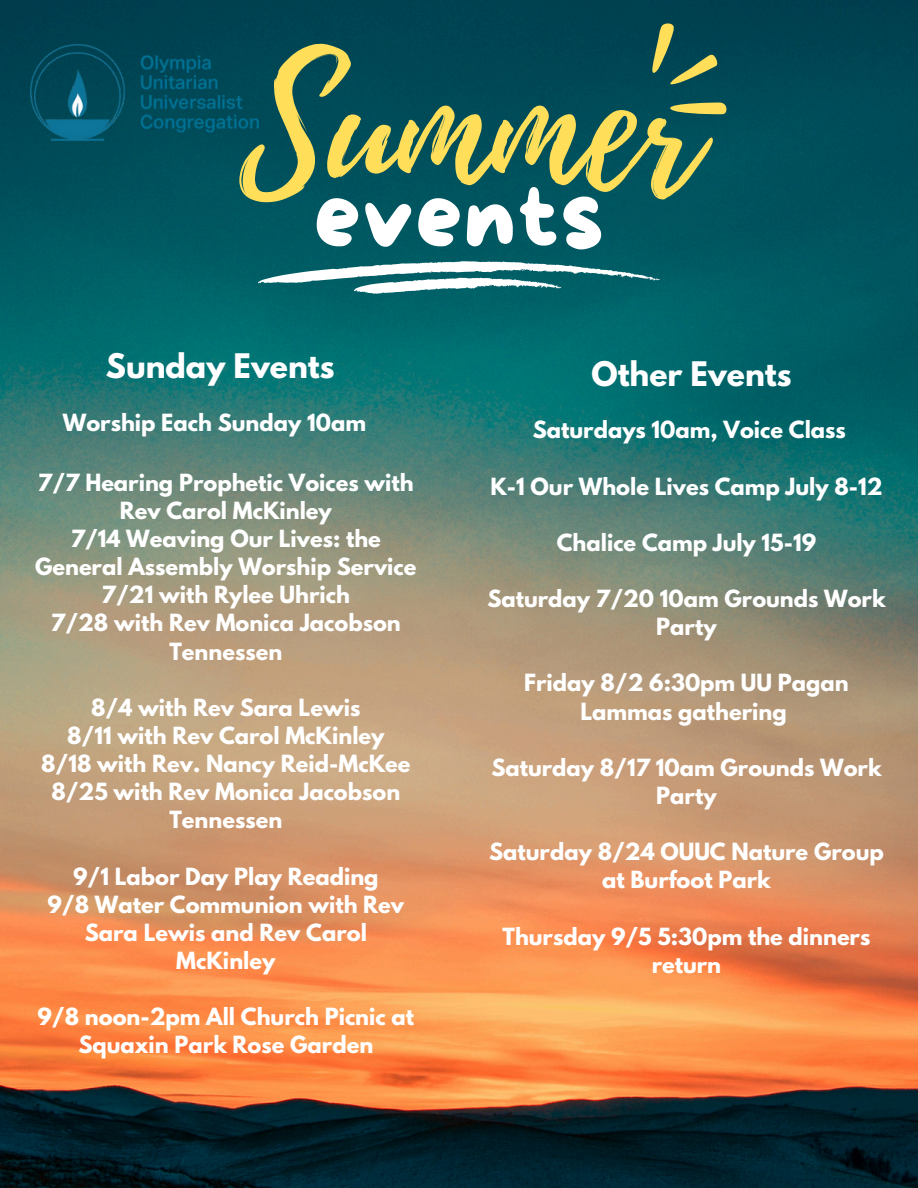
<style>
.page{position:relative;width:918px;height:1188px;background:#fff}
.page>*{position:absolute;margin:0;border:0;box-sizing:border-box;transform-origin:0 0}
.t1{font:175.95px "Playlist Script";color:#ffde59}
.t2{font:94.5px "More Sugar";color:#fff}
.t3{font:700 30px "League Spartan";color:#fff}
.t4{font:700 21px/28.2px "League Spartan";color:#fff;text-align:center}
</style>
<div class="page">
<img style="left:0;top:0;width:918px;height:1188px">
<svg style="left:631px;top:19px;width:100px;height:121px;background:#1f5a56"></svg>
<svg style="left:258px;top:261px;width:402px;height:33px"></svg>
<img style="left:31px;top:45px;width:234px;height:95px">
<p class="t1" style="left:239px;top:2px;width:462px">Summer</p>
<h1 class="t2" style="left:313px;top:165px;width:293px">events</h1>
<h2 class="t3" style="left:106px;top:351px;width:230px">Sunday Events</h2>
<p class="t3" style="left:591px;top:359px;width:201px">Other Events</p>
<h3 class="t4" style="left:63px;top:411px;width:305px">Worship Each Sunday 10am</h3>
<p class="t4" style="left:38px;top:471px;width:377px">7/7 Hearing Prophetic Voices with<br>Rev Carol McKinley</p>
<p class="t4" style="left:35px;top:527px;width:383px">7/14 Weaving Our Lives: the<br>General Assembly Worship Service</p>
<p class="t4" style="left:102px;top:583px;width:250px">7/21 with Rylee Uhrich</p>
<p class="t4" style="left:51px;top:612px;width:351px">7/28 with Rev Monica Jacobson<br>Tennessen</p>
<p class="t4" style="left:91px;top:696px;width:271px">8/4 with Rev Sara Lewis</p>
<p class="t4" style="left:67px;top:724px;width:319px">8/11 with Rev Carol McKinley</p>
<p class="t4" style="left:41px;top:752px;width:371px">8/18 with Rev. Nancy Reid-McKee</p>
<p class="t4" style="left:51px;top:780px;width:350px">8/25 with Rev Monica Jacobson<br>Tennessen</p>
<p class="t4" style="left:73px;top:865px;width:307px">9/1 Labor Day Play Reading</p>
<p class="t4" style="left:47px;top:893px;width:358px">9/8 Water Communion with Rev<br>Sara Lewis and Rev Carol<br>McKinley</p>
<p class="t4" style="left:38px;top:1005px;width:378px">9/8 noon-2pm All Church Picnic at<br>Squaxin Park Rose Garden</p>
<p class="t4" style="left:533px;top:418px;width:315px">Saturdays 10am, Voice Class</p>
<h3 class="t4" style="left:490px;top:475px;width:394px">K-1 Our Whole Lives Camp July 8-12</h3>
<p class="t4" style="left:557px;top:531px;width:261px">Chalice Camp July 15-19</p>
<p class="t4" style="left:487px;top:587px;width:400px">Saturday 7/20 10am Grounds Work<br>Party</p>
<p class="t4" style="left:524px;top:672px;width:326px">Friday 8/2 6:30pm UU Pagan<br>Lammas gathering</p>
<p class="t4" style="left:491px;top:756px;width:392px">Saturday 8/17 10am Grounds Work<br>Party</p>
<p class="t4" style="left:489px;top:840px;width:396px">Saturday 8/24 OUUC Nature Group at Burfoot Park</p>
<p class="t4" style="left:503px;top:925px;width:369px">Thursday 9/5 5:30pm the dinners return</p>
</div>
